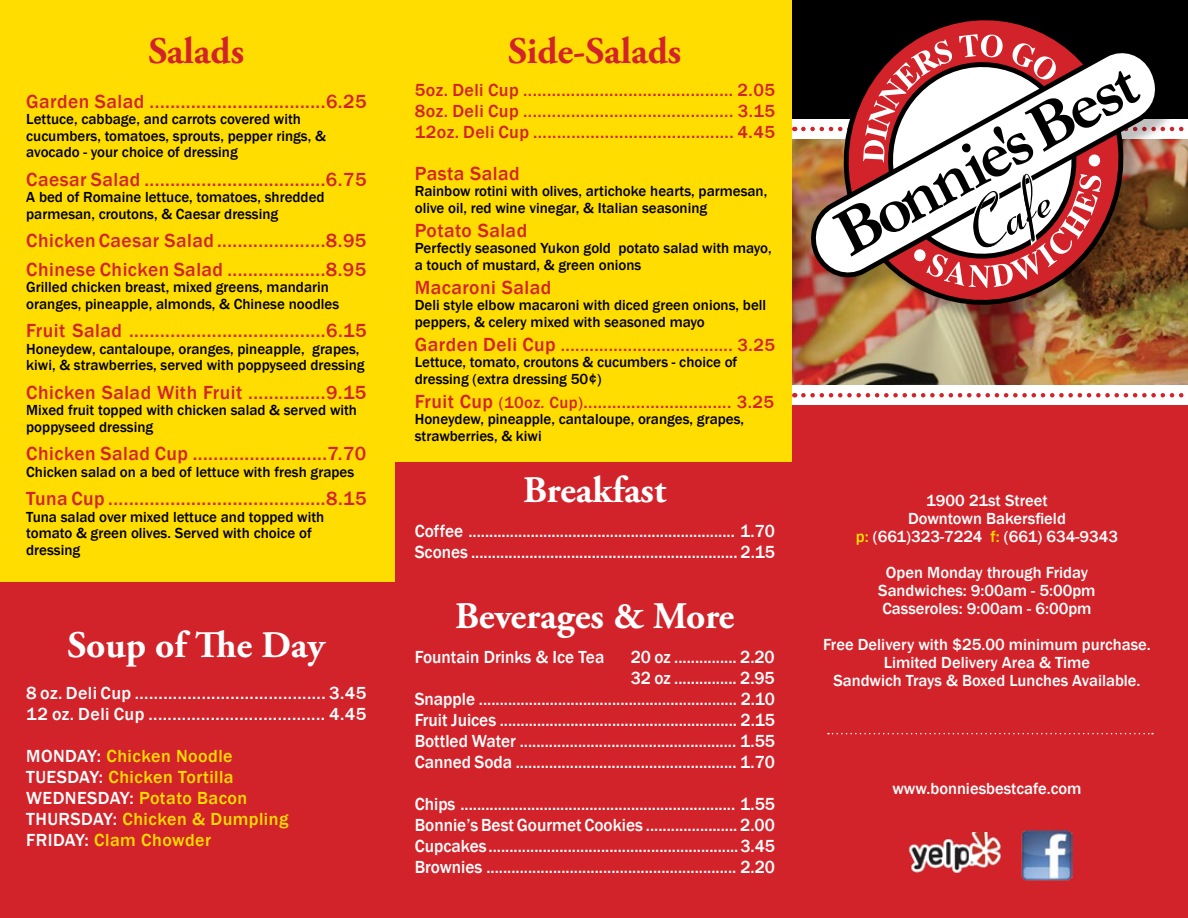
<style>
.page{position:relative;width:1188px;height:918px;background:#fff}
.page>*{position:absolute;margin:0;border:0;box-sizing:border-box;transform-origin:0 0}
.t1{font:700 37.5px "Adobe Garamond Pro";color:#fff}
.t2{font:700 37.5px "Adobe Garamond Pro";color:#d2232a}
.t3{font:500 19.5px/28.5px "Franklin Gothic";letter-spacing:.025em;color:#d2232a}
.t4{font:500 18px/21px "Franklin Gothic";color:#fff;scale:.96 1}
.t5{font:500 18px/21px "Franklin Gothic";letter-spacing:.025em;color:#d2232a;text-align:justify}
.t6{font:500 18px/21px "Franklin Gothic";letter-spacing:.025em;color:#fff}
.t7{font:500 18px/21px "Franklin Gothic";letter-spacing:.025em;color:#fd0}
.t8{font:500 16.5px/18px "Franklin Gothic";color:#fff;text-align:center}
.t9{font:500 15px/16.5px "Franklin Gothic";color:#000}
.s1{color:#fff}
.s2{font-size:19.5px}
.s3{font-size:16.5px}
.s4{color:#fd0}
</style>
<div class="page">
<div style="left:396px;top:0;width:396px;height:682px;background:#fd0"></div>
<div style="left:0;top:0;width:396px;height:918px;background:#fd0"></div>
<div style="left:0;top:582px;width:397px;height:336px;background:#d2232a"></div>
<div style="left:792px;top:0;width:396px;height:118px;background:#000"></div>
<div style="left:792px;top:406px;width:396px;height:512px;background:#d2232a"></div>
<div style="left:395px;top:462px;width:400px;height:456px;background:#d2232a"></div>
<img style="left:792px;top:140px;width:396px;height:245px">
<div style="left:814px;top:18px;width:364px;height:305px;background:#000;opacity:.25"></div>
<img style="left:827px;top:18px;width:313px;height:305px">
<svg style="left:803px;top:34px;width:385px;height:254px"></svg>
<svg style="left:803px;top:393px;width:381px;height:5px"></svg>
<img style="left:908px;top:832px;width:94px;height:42px">
<img style="left:1021px;top:830px;width:52px;height:51px">
<svg style="left:828px;top:733px;width:325px;height:1px"></svg>
<h1 class="t2" style="left:148px;top:29px;width:97px">Salads</h1>
<h2 class="t3" style="left:26px;top:87px;width:342px">Garden Salad ..................................6.25</h2>
<p class="t9" style="left:26px;top:111px;width:301px">Lettuce, cabbage, and carrots covered with cucumbers, tomatoes, sprouts, pepper rings, &amp; avocado - your choice of dressing</p>
<h2 class="t3" style="left:26px;top:165px;width:342px">Caesar Salad ...................................6.75</h2>
<p class="t9" style="left:26px;top:189px;width:300px">A bed of Romaine lettuce, tomatoes, shredded parmesan, croutons, &amp; Caesar dressing</p>
<h2 class="t3" style="left:26px;top:227px;width:342px">Chicken Caesar Salad .....................8.95<br>Chinese Chicken Salad ...................8.95</h2>
<p class="t9" style="left:26px;top:279px;width:314px">Grilled chicken breast, mixed greens, mandarin oranges, pineapple, almonds, &amp; Chinese noodles</p>
<h2 class="t3" style="left:26px;top:317px;width:342px">Fruit Salad ......................................6.15</h2>
<p class="t9" style="left:26px;top:341px;width:340px">Honeydew, cantaloupe, oranges, pineapple, grapes, kiwi, &amp; strawberries, served with poppyseed dressing</p>
<h2 class="t3" style="left:26px;top:378px;width:342px">Chicken Salad With Fruit ...............9.15</h2>
<p class="t9" style="left:26px;top:402px;width:332px">Mixed fruit topped with chicken salad &amp; served with poppyseed dressing</p>
<h2 class="t3" style="left:26px;top:440px;width:342px">Chicken Salad Cup ..........................7.70</h2>
<p class="t9" style="left:26px;top:464px;width:329px">Chicken salad on a bed of lettuce with fresh grapes</p>
<h2 class="t3" style="left:26px;top:485px;width:342px">Tuna Cup ..........................................8.15</h2>
<p class="t9" style="left:26px;top:509px;width:300px">Tuna salad over mixed lettuce and topped with tomato &amp; green olives. Served with choice of dressing</p>
<h1 class="t1" style="left:67px;top:623px;width:259px">Soup of The Day</h1>
<p class="t6" style="left:26px;top:682px;width:342px">8 oz. Deli Cup ........................................ 3.45<br>12 oz. Deli Cup ..................................... 4.45</p>
<p class="t7" style="left:26px;top:745px;width:264px"><span class="s1">MONDAY:</span> Chicken Noodle<br><span class="s1">TUESDAY:</span> Chicken Tortilla<br><span class="s1">WEDNESDAY:</span> Potato Bacon<br><span class="s1">THURSDAY:</span> Chicken &amp; Dumpling<br><span class="s1">FRIDAY:</span> Clam Chowder</p>
<h1 class="t2" style="left:508px;top:29px;width:175px">Side-Salads</h1>
<p class="t5" style="left:415px;top:79px;width:362px">5oz. Deli Cup ............................................ 2.05<br>8oz. Deli Cup ............................................ 3.15<br>12oz. Deli Cup .......................................... 4.45</p>
<h2 class="t3" style="left:415px;top:159px;width:107px">Pasta Salad</h2>
<p class="t9" style="left:415px;top:183px;width:354px">Rainbow rotini with olives, artichoke hearts, parmesan, olive oil, red wine vinegar, &amp; Italian seasoning</p>
<h2 class="t3" style="left:415px;top:216px;width:114px">Potato Salad</h2>
<p class="t9" style="left:415px;top:240px;width:359px">Perfectly seasoned Yukon gold potato salad with mayo, a touch of mustard, &amp; green onions</p>
<h2 class="t3" style="left:415px;top:273px;width:138px">Macaroni Salad</h2>
<p class="t9" style="left:415px;top:297px;width:353px">Deli style elbow macaroni with diced green onions, bell peppers, &amp; celery mixed with seasoned mayo</p>
<p class="t5" style="left:415px;top:334px;width:362px"><span class="s2">Garden Deli Cup</span> .................................... 3.25</p>
<p class="t9" style="left:415px;top:354px;width:324px">Lettuce, tomato, croutons &amp; cucumbers - choice of dressing (extra dressing 50¢)</p>
<p class="t5" style="left:415px;top:391px;width:361px"><span class="s2">Fruit Cup</span> <span class="s3">(10oz. Cup)</span>............................... 3.25</p>
<p class="t9" style="left:415px;top:411px;width:331px">Honeydew, pineapple, cantaloupe, oranges, grapes, strawberries, &amp; kiwi</p>
<h1 class="t1" style="left:523px;top:468px;width:144px">Breakfast</h1>
<p class="t4" style="left:415px;top:520px;width:377px">Coffee ................................................................ 1.70<br>Scones ................................................................ 2.15</p>
<h1 class="t1" style="left:455px;top:594px;width:281px">Beverages &amp; More</h1>
<p class="t4" style="left:415px;top:646px;width:199px">Fountain Drinks &amp; Ice Tea</p>
<p class="t4" style="left:415px;top:646px;width:377px;text-align:right">20 oz ............... 2.20<br>32 oz ............... 2.95<br>Snapple .............................................................. 2.10<br>Fruit Juices ......................................................... 2.15<br>Bottled Water .................................................... 1.55<br>Canned Soda ..................................................... 1.70</p>
<p class="t4" style="left:415px;top:793px;width:377px;text-align:justify">Chips .................................................................. 1.55<br>Bonnie’s Best Gourmet Cookies ...................... 2.00<br>Cupcakes ............................................................ 3.45<br>Brownies ............................................................ 2.20</p>
<p class="t8" style="left:856px;top:492px;width:264px">1900 21st Street<br>Downtown Bakersfield<br><span class="s4">p:</span> (661)323-7224 <span class="s4">f:</span> (661) 634-9343</p>
<p class="t8" style="left:878px;top:564px;width:219px">Open Monday through Friday<br>Sandwiches: 9:00am - 5:00pm<br>Casseroles: 9:00am - 6:00pm</p>
<p class="t8" style="left:823px;top:636px;width:329px">Free Delivery with $25.00 minimum purchase.<br>Limited Delivery Area &amp; Time<br>Sandwich Trays &amp; Boxed Lunches Available.</p>
<p class="t8" style="left:892px;top:780px;width:191px">www.bonniesbestcafe.com</p>
</div>
